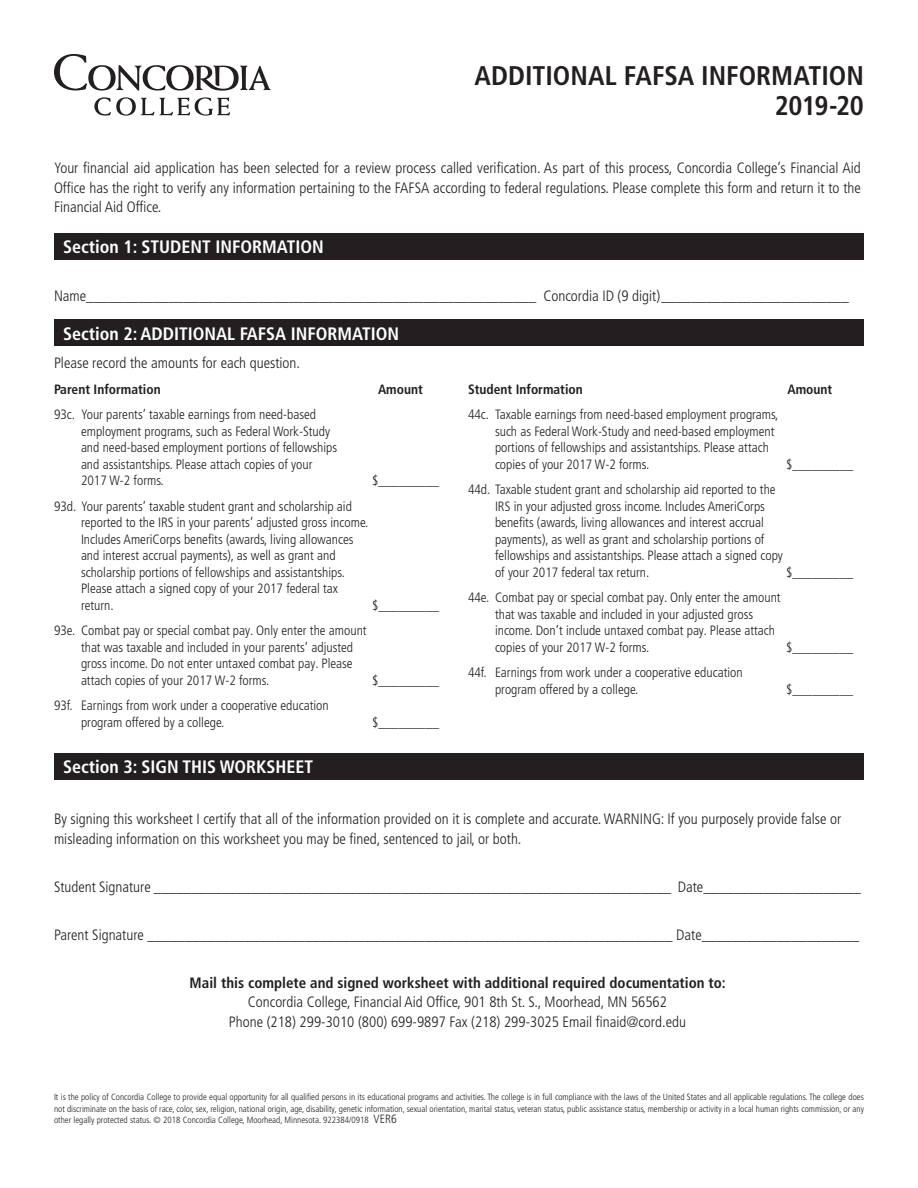
<style>
.page{position:relative;width:918px;height:1188px;background:#fff}
.page>*{position:absolute;margin:0;border:0;box-sizing:border-box;transform-origin:0 0}
.t1{font:700 condensed 27px "Frutiger LT Pro";color:#231f20}
.t2{font:700 condensed 18px "Frutiger LT Pro";color:#fff}
.t3{font:300 condensed 15px/19.5px "Frutiger LT Pro";color:#231f20;text-align:justify}
.t4{font:300 condensed 13.5px/16.5px "Frutiger LT Pro";color:#231f20}
.t5{font:700 condensed 13.5px "Frutiger LT Pro";color:#231f20}
.t6{font:300 condensed 9px/11.2px "Frutiger LT Pro";color:#231f20;text-align:justify}
.s1{font-weight:700}
.s2{font-size:12px}
</style>
<div class="page">
<svg style="left:94px;top:97px;width:136px;height:19px"></svg>
<svg style="left:54px;top:54px;width:217px;height:37px"></svg>
<div style="left:54px;top:233px;width:810px;height:27px;background:#231f20"></div>
<div style="left:54px;top:320px;width:810px;height:26px;background:#231f20"></div>
<div style="left:54px;top:753px;width:810px;height:27px;background:#231f20"></div>
<p class="t1" style="left:475px;top:59px;width:391px">ADDITIONAL FAFSA INFORMATION</p>
<p class="t1" style="left:775px;top:89px;width:91px">2019-20</p>
<p class="t3" style="left:54px;top:158px;width:808px">Your financial aid application has been selected for a review process called verification. As part of this process, Concordia College’s Financial Aid Office has the right to verify any information pertaining to the FAFSA according to federal regulations. Please complete this form and return it to the Financial Aid Office.</p>
<p class="t2" style="left:63px;top:236px;width:262px">Section 1: STUDENT INFORMATION</p>
<p class="t3" style="left:54px;top:286px;width:796px">Name____________________________________________________________ Concordia ID (9 digit)_________________________</p>
<p class="t2" style="left:63px;top:323px;width:338px">Section 2: ADDITIONAL FAFSA INFORMATION</p>
<p class="t3" style="left:54px;top:353px;width:248px">Please record the amounts for each question.</p>
<p class="t5" style="left:54px;top:381px;width:108px">Parent Information</p>
<p class="t5" style="left:378px;top:381px;width:46px">Amount</p>
<p class="t4" style="left:81px;top:406px;width:258px;text-indent:-27px">93c. Your parents’ taxable earnings from need-based employment programs, such as Federal Work-Study and need-based employment portions of fellowships and assistantships. Please attach copies of your 2017 W-2 forms.</p>
<p class="t4" style="left:372px;top:472px;width:69px">$_________</p>
<p class="t4" style="left:81px;top:498px;width:289px;text-indent:-27px">93d. Your parents’ taxable student grant and scholarship aid reported to the IRS in your parents’ adjusted gross income.<br>Includes AmeriCorps benefits (awards, living allowances and interest accrual payments), as well as grant and scholarship portions of fellowships and assistantships.<br>Please attach a signed copy of your 2017 federal tax return.</p>
<p class="t4" style="left:372px;top:597px;width:69px">$_________</p>
<p class="t4" style="left:81px;top:622px;width:287px;text-indent:-27px">93e. Combat pay or special combat pay. Only enter the amount that was taxable and included in your parents’ adjusted gross income. Do not enter untaxed combat pay. Please attach copies of your 2017 W-2 forms.</p>
<p class="t4" style="left:372px;top:672px;width:69px">$_________</p>
<p class="t4" style="left:81px;top:697px;width:249px;text-indent:-27px">93f. Earnings from work under a cooperative education program offered by a college.</p>
<p class="t2" style="left:63px;top:756px;width:252px">Section 3: SIGN THIS WORKSHEET</p>
<p class="t4" style="left:372px;top:714px;width:69px">$_________</p>
<p class="t5" style="left:468px;top:381px;width:116px">Student Information</p>
<p class="t5" style="left:788px;top:381px;width:46px">Amount</p>
<p class="t4" style="left:495px;top:406px;width:285px;text-indent:-27px">44c. Taxable earnings from need-based employment programs, such as Federal Work-Study and need-based employment portions of fellowships and assistantships. Please attach copies of your 2017 W-2 forms.</p>
<p class="t4" style="left:786px;top:456px;width:69px">$_________</p>
<p class="t4" style="left:495px;top:481px;width:289px;text-indent:-27px">44d. Taxable student grant and scholarship aid reported to the IRS in your adjusted gross income. Includes AmeriCorps benefits (awards, living allowances and interest accrual payments), as well as grant and scholarship portions of fellowships and assistantships. Please attach a signed copy of your 2017 federal tax return.</p>
<p class="t4" style="left:786px;top:564px;width:69px">$_________</p>
<p class="t4" style="left:495px;top:589px;width:287px;text-indent:-27px">44e. Combat pay or special combat pay. Only enter the amount that was taxable and included in your adjusted gross income. Don’t include untaxed combat pay. Please attach copies of your 2017 W-2 forms.</p>
<p class="t4" style="left:786px;top:639px;width:69px">$_________</p>
<p class="t4" style="left:495px;top:664px;width:249px;text-indent:-27px">44f. Earnings from work under a cooperative education program offered by a college.</p>
<p class="t4" style="left:786px;top:681px;width:69px">$_________</p>
<p class="t3" style="left:54px;top:809px;width:789px">By signing this worksheet I certify that all of the information provided on it is complete and accurate. WARNING: If you purposely provide false or misleading information on this worksheet you may be fined, sentenced to jail, or both.</p>
<p class="t3" style="left:54px;top:877px;width:808px">Student Signature _____________________________________________________________________ Date_____________________</p>
<p class="t3" style="left:54px;top:925px;width:807px">Parent Signature ______________________________________________________________________ Date_____________________</p>
<p class="t3" style="left:190px;top:973px;width:538px;text-align:center"><span class="s1">Mail this complete and signed worksheet with additional required documentation to:<br></span>Concordia College, Financial Aid Office, 901 8th St. S., Moorhead, MN 56562<br>Phone (218) 299-3010 (800) 699-9897 Fax (218) 299-3025 Email finaid@cord.edu</p>
<p class="t6" style="left:54px;top:1092px;width:812px">It is the policy of Concordia College to provide equal opportunity for all qualified persons in its educational programs and activities. The college is in full compliance with the laws of the United States and all applicable regulations. The college does not discriminate on the basis of race, color, sex, religion, national origin, age, disability, genetic information, sexual orientation, marital status, veteran status, public assistance status, membership or activity in a local human rights commission, or any other legally protected status. © 2018 Concordia College, Moorhead, Minnesota. 922384/0918 <span class="s2">VER6</span></p>
</div>
